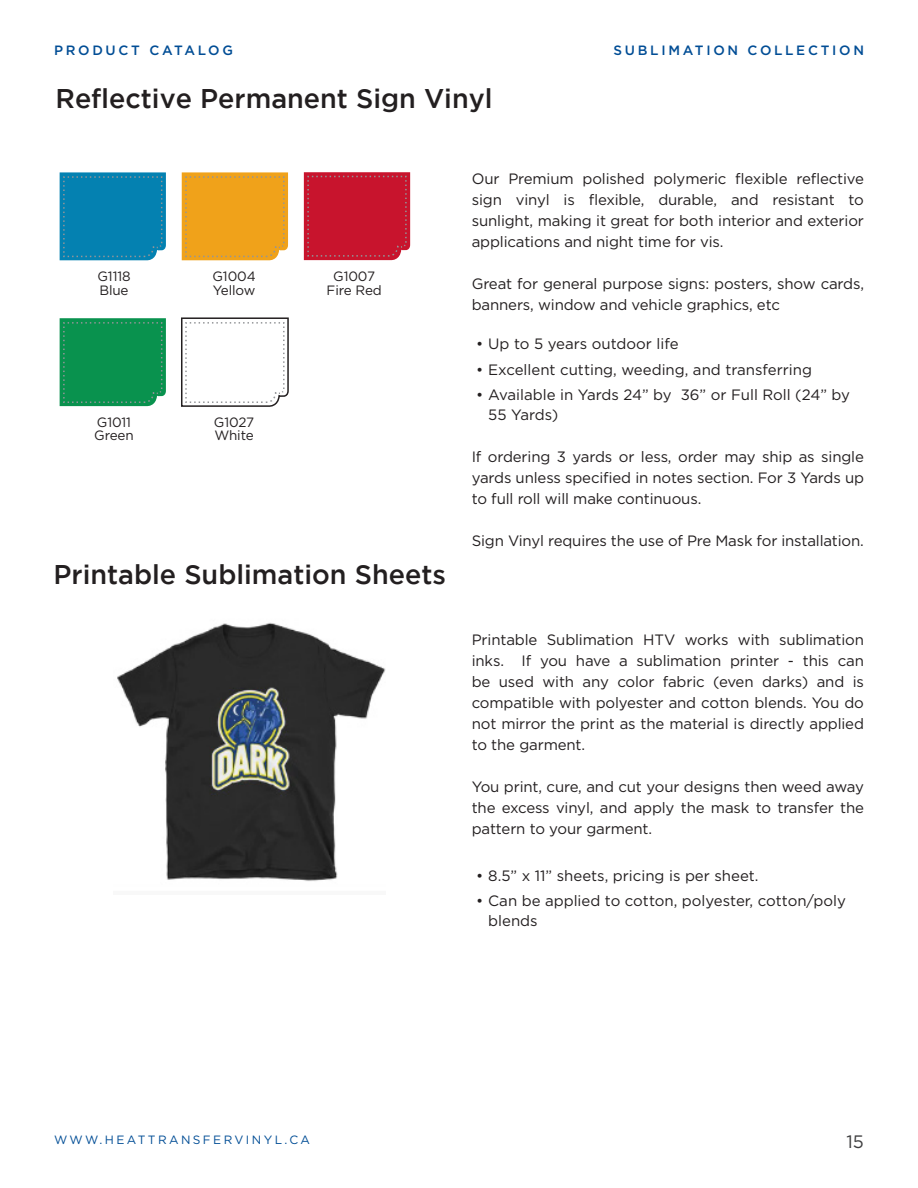
<style>
.page{position:relative;width:918px;height:1188px;background:#fff}
.page>*{position:absolute;margin:0;border:0;box-sizing:border-box;transform-origin:0 0}
.t1{font:500 27px "Gotham";color:#231f20}
.t2{font:18px "Gotham";color:#3e3e3f}
.body{font:15px/21px "Gotham";letter-spacing:-.01em;color:#231f20;text-align:justify}
.Colour_Codes_1{font:13.5px "Gotham";letter-spacing:-.01em;color:#231f20}
.t3{font:500 13.5px "Gotham";letter-spacing:.2em;color:#014d95}
.t4{font:12px "Gotham";letter-spacing:.2em;color:#014d95}
</style>
<div class="page">
<svg style="left:60px;top:172px;width:106px;height:89px;background:#0c84b2"></svg>
<div style="left:60px;top:318px;width:106px;height:88px;background:#09924e"></div>
<svg style="left:182px;top:172px;width:106px;height:89px;background:#eea321"></svg>
<svg style="left:181px;top:317px;width:108px;height:90px"></svg>
<div style="left:304px;top:172px;width:106px;height:88px;background:#c8142d"></div>
<img style="left:117px;top:622px;width:269px;height:259px">
<p class="t3" style="left:54px;top:42px;width:181px">PRODUCT CATALOG</p>
<p class="t1" style="left:56px;top:83px;width:439px">Reflective Permanent Sign Vinyl</p>
<p class="t3" style="left:614px;top:42px;width:252px">SUBLIMATION COLLECTION</p>
<p class="Colour_Codes_1" style="left:98px;top:268px;width:35px">G1118</p>
<p class="Colour_Codes_1" style="left:99px;top:281px;width:31px">Blue</p>
<p class="Colour_Codes_1" style="left:97px;top:414px;width:36px">G1011</p>
<p class="Colour_Codes_1" style="left:94px;top:427px;width:41px">Green</p>
<p class="Colour_Codes_1" style="left:213px;top:268px;width:45px">G1004</p>
<p class="Colour_Codes_1" style="left:213px;top:281px;width:44px">Yellow</p>
<p class="Colour_Codes_1" style="left:214px;top:414px;width:42px">G1027</p>
<p class="Colour_Codes_1" style="left:214px;top:427px;width:41px">White</p>
<p class="Colour_Codes_1" style="left:333px;top:268px;width:43px">G1007</p>
<p class="Colour_Codes_1" style="left:327px;top:281px;width:57px">Fire Red</p>
<p class="t1" style="left:54px;top:560px;width:394px">Printable Sublimation Sheets</p>
<p class="body" style="left:472px;top:168px;width:394px">Our Premium polished polymeric flexible reflective sign vinyl is flexible, durable, and resistant to sunlight, making it great for both interior and exterior applications and night time for vis.</p>
<p class="body" style="left:472px;top:273px;width:394px">Great for general purpose signs: posters, show cards, banners, window and vehicle graphics, etc</p>
<p class="body" style="left:476px;top:333px;width:204px">• Up to 5 years outdoor life</p>
<p class="body" style="left:476px;top:359px;width:337px">• Excellent cutting, weeding, and transferring</p>
<p class="body" style="left:488px;top:385px;width:363px;line-height:19.5px;text-indent:-12px">• Available in Yards 24” by 36” or Full Roll (24” by<br>55 Yards)</p>
<p class="body" style="left:472px;top:446px;width:394px">If ordering 3 yards or less, order may ship as single yards unless specified in notes section. For 3 Yards up to full roll will make continuous.</p>
<p class="body" style="left:472px;top:530px;width:394px">Sign Vinyl requires the use of Pre Mask for installation.</p>
<p class="body" style="left:472px;top:629px;width:394px">Printable Sublimation HTV works with sublimation inks. If you have a sublimation printer - this can be used with any color fabric (even darks) and is compatible with polyester and cotton blends. You do not mirror the print as the material is directly applied to the garment.</p>
<p class="body" style="left:472px;top:776px;width:394px">You print, cure, and cut your designs then weed away the excess vinyl, and apply the mask to transfer the pattern to your garment.</p>
<p class="body" style="left:476px;top:865px;width:284px">• 8.5” x 11” sheets, pricing is per sheet.</p>
<p class="body" style="left:488px;top:891px;width:359px;line-height:19.5px;text-indent:-12px">• Can be applied to cotton, polyester, cotton/poly blends</p>
<p class="t4" style="left:54px;top:1132px;width:258px">WWW.HEATTRANSFERVINYL.CA</p>
<p class="t2" style="left:847px;top:1131px;width:19px">15</p>
</div>
